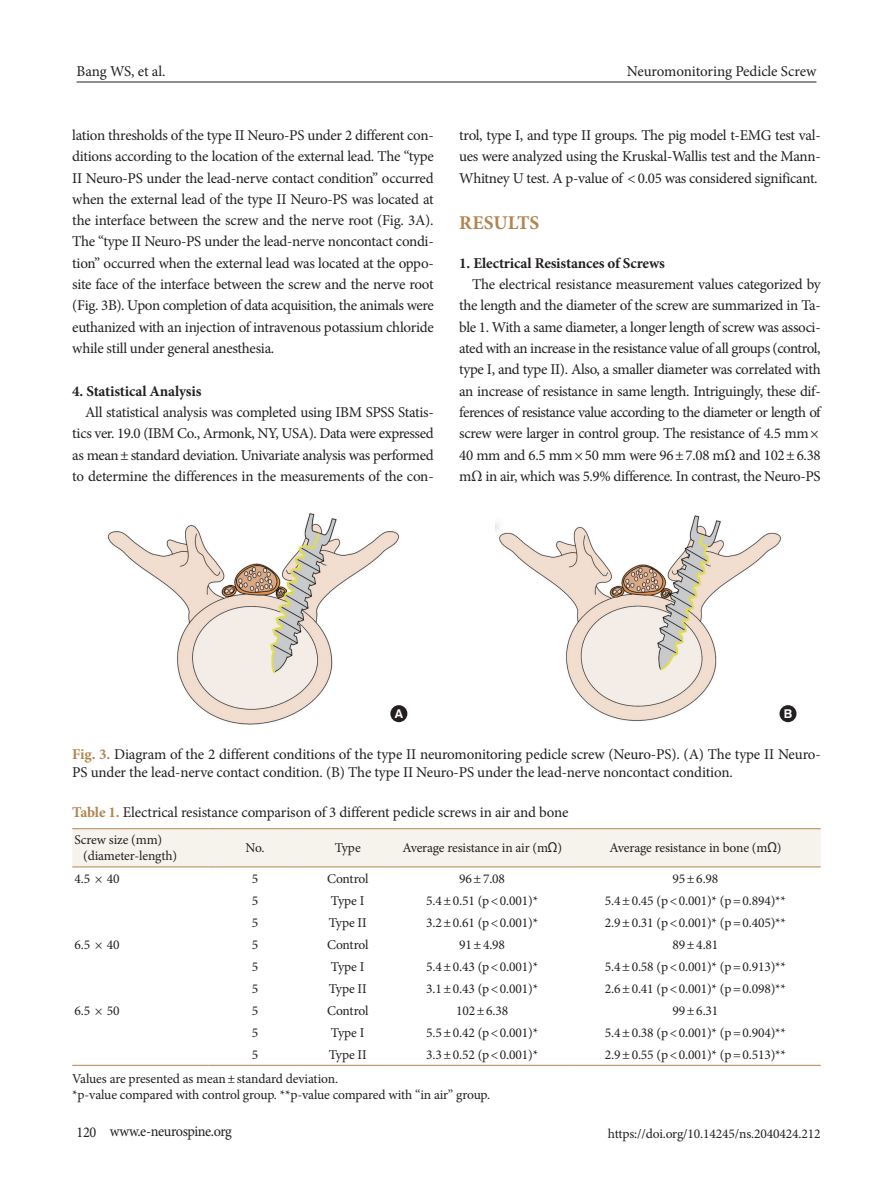
<style>
.page{position:relative;width:893px;height:1191px;background:#fff}
.page>*{position:absolute;margin:0;border:0;box-sizing:border-box;transform-origin:0 0}
.대제목{font:700 19.5px "Minion Pro";color:#b28450}
.본문{font:15px/21.3px "Minion Pro";letter-spacing:-.02em;color:#231f20;text-align:justify}
.표그림캡션{font:15px/18px "Minion Pro";letter-spacing:-.01em;color:#231f20}
.중제목{font:700 15px "Minion Pro";letter-spacing:-.01em;color:#231f20}
.본문-2{font:15px "Minion Pro";letter-spacing:-.02em;color:#231f20;scale:.95 1}
.표본문{font:13.5px "Minion Pro";letter-spacing:-.01em;color:#231f20}
.표항목{font:13.5px/16.2px "Minion Pro";letter-spacing:-.01em;color:#231f20}
.t1{font:700 12.15px "Swiss 721 BT";color:#fff}
.s1{font-size:15.75px}
.s2{font-weight:700;color:#b28450}
.s3{font-family:"Myriad Pro";font-size:14.4px}
</style>
<div class="page">
<hr style="left:77px;top:82px;width:739px;height:1px;background:#231f20">
<img style="left:107px;top:513px;width:298px;height:212px">
<img style="left:495px;top:515px;width:290px;height:207px">
<div style="left:390px;top:705px;width:17px;height:17px;background:#231f20;border-radius:50%"></div>
<div style="left:779px;top:705px;width:17px;height:17px;background:#231f20;border-radius:50%"></div>
<div style="left:72px;top:829px;width:749px;height:37px;background:#f6f3ed"></div>
<hr style="left:72px;top:828px;width:137px;height:1px;background:#b28450">
<hr style="left:209px;top:828px;width:92px;height:1px;background:#b28450">
<hr style="left:301px;top:828px;width:93px;height:1px;background:#b28450">
<hr style="left:394px;top:828px;width:176px;height:1px;background:#b28450">
<hr style="left:570px;top:828px;width:251px;height:1px;background:#b28450">
<hr style="left:72px;top:866px;width:137px;height:1px;background:#b28450">
<hr style="left:209px;top:866px;width:92px;height:1px;background:#b28450">
<hr style="left:301px;top:866px;width:93px;height:1px;background:#b28450">
<hr style="left:394px;top:866px;width:176px;height:1px;background:#b28450">
<hr style="left:570px;top:866px;width:251px;height:1px;background:#b28450">
<hr style="left:72px;top:1065px;width:137px;height:1px;background:#b28450">
<hr style="left:209px;top:1065px;width:92px;height:1px;background:#b28450">
<hr style="left:301px;top:1065px;width:93px;height:1px;background:#b28450">
<hr style="left:394px;top:1065px;width:176px;height:1px;background:#b28450">
<hr style="left:570px;top:1065px;width:251px;height:1px;background:#b28450">
<p class="본문" style="left:77px;top:61px;width:91px">Bang WS, et al.</p>
<p class="본문" style="left:627px;top:61px;width:191px">Neuromonitoring Pedicle Screw</p>
<p class="본문" style="left:72px;top:125px;width:363px">lation thresholds of the type II Neuro-PS under 2 different con&shy;ditions according to the location of the external lead. The “type II Neuro-PS under the lead-nerve contact condition” occurred when the external lead of the type II Neuro-PS was located at the interface between the screw and the nerve root (Fig. 3A).<br>The “type II Neuro-PS under the lead-nerve noncontact condi&shy;tion” occurred when the external lead was located at the oppo&shy;site face of the interface between the screw and the nerve root (Fig. 3B). Upon completion of data acquisition, the animals were euthanized with an injection of intravenous potassium chloride while still under general anesthesia.</p>
<p class="중제목" style="left:72px;top:380px;width:131px">4. Statistical Analysis</p>
<p class="본문" style="left:72px;top:401px;width:363px;text-indent:13px">All statistical analysis was completed using IBM SPSS Statis&shy;tics ver. 19.0 (IBM Co., Armonk, NY, USA). Data were expressed as mean± standard deviation. Univariate analysis was performed to determine the differences in the measurements of the con-</p>
<p class="본문" style="left:459px;top:125px;width:363px">trol, type I, and type II groups. The pig model t-EMG test val&shy;ues were analyzed using the Kruskal-Wallis test and the Mann-Whitney U test. A p-value of &lt; 0.05 was considered significant.</p>
<p class="대제목" style="left:459px;top:209px;width:82px">RESULTS</p>
<p class="중제목" style="left:459px;top:252px;width:207px">1. Electrical Resistances of Screws</p>
<p class="본문" style="left:459px;top:274px;width:363px;text-indent:13px">The electrical resistance measurement values categorized by the length and the diameter of the screw are summarized in Ta&shy;ble 1. With a same diameter, a longer length of screw was associ&shy;ated with an increase in the resistance value of all groups (control, type I, and type II). Also, a smaller diameter was correlated with an increase of resistance in same length. Intriguingly, these dif&shy;ferences of resistance value according to the diameter or length of screw were larger in control group. The resistance of 4.5 mm× 40 mm and 6.5 mm× 50 mm were 96± 7.08 m<span class="s1">Ω</span> and 102± 6.38 m<span class="s1">Ω</span> in air, which was 5.9% difference. In contrast, the Neuro-PS</p>
<p class="t1" style="left:395px;top:706px;width:10px">A</p>
<p class="t1" style="left:784px;top:706px;width:10px">B</p>
<p class="표그림캡션" style="left:72px;top:745px;width:750px"><span class="s2">Fig. 3.</span> Diagram of the 2 different conditions of the type II neuromonitoring pedicle screw (Neuro-PS). (A) The type II Neuro-<br>PS under the lead-nerve contact condition. (B) The type II Neuro-PS under the lead-nerve noncontact condition.</p>
<p class="표그림캡션" style="left:72px;top:803px;width:498px"><span class="s2">Table 1.</span> Electrical resistance comparison of 3 different pedicle screws in air and bone</p>
<p class="표항목" style="left:83px;top:831px;width:95px;text-indent:-9px">Screw size (mm) (diameter-length)</p>
<p class="표항목" style="left:245px;top:840px;width:20px">No.</p>
<p class="표항목" style="left:335px;top:840px;width:28px">Type</p>
<p class="표항목" style="left:402px;top:840px;width:161px">Average resistance in air (m<span class="s3">Ω</span>)</p>
<p class="표항목" style="left:610px;top:840px;width:173px">Average resistance in bone (m<span class="s3">Ω</span>)</p>
<p class="표본문" style="left:74px;top:869px;width:47px">4.5 × 40</p>
<p class="표본문" style="left:252px;top:869px;width:8px">5</p>
<p class="표본문" style="left:327px;top:869px;width:43px">Control</p>
<p class="표본문" style="left:459px;top:869px;width:47px">96 ± 7.08</p>
<p class="표본문" style="left:673px;top:869px;width:47px">95 ± 6.98</p>
<p class="표본문" style="left:252px;top:891px;width:8px">5</p>
<p class="표본문" style="left:331px;top:891px;width:35px">Type I</p>
<p class="표본문" style="left:426px;top:891px;width:114px">5.4 ± 0.51 (p &lt; 0.001)*</p>
<p class="표본문" style="left:605px;top:891px;width:183px">5.4 ± 0.45 (p &lt; 0.001)* (p = 0.894)**</p>
<p class="표본문" style="left:252px;top:913px;width:8px">5</p>
<p class="표본문" style="left:329px;top:913px;width:39px">Type II</p>
<p class="표본문" style="left:426px;top:913px;width:114px">3.2 ± 0.61 (p &lt; 0.001)*</p>
<p class="표본문" style="left:605px;top:913px;width:183px">2.9 ± 0.31 (p &lt; 0.001)* (p = 0.405)**</p>
<p class="표본문" style="left:74px;top:935px;width:47px">6.5 × 40</p>
<p class="표본문" style="left:252px;top:935px;width:8px">5</p>
<p class="표본문" style="left:327px;top:935px;width:43px">Control</p>
<p class="표본문" style="left:459px;top:935px;width:47px">91 ± 4.98</p>
<p class="표본문" style="left:673px;top:935px;width:47px">89 ± 4.81</p>
<p class="표본문" style="left:252px;top:957px;width:8px">5</p>
<p class="표본문" style="left:331px;top:957px;width:35px">Type I</p>
<p class="표본문" style="left:426px;top:957px;width:114px">5.4 ± 0.43 (p &lt; 0.001)*</p>
<p class="표본문" style="left:605px;top:957px;width:183px">5.4 ± 0.58 (p &lt; 0.001)* (p = 0.913)**</p>
<p class="표본문" style="left:252px;top:979px;width:8px">5</p>
<p class="표본문" style="left:329px;top:979px;width:39px">Type II</p>
<p class="표본문" style="left:426px;top:979px;width:114px">3.1 ± 0.43 (p &lt; 0.001)*</p>
<p class="표본문" style="left:605px;top:979px;width:183px">2.6 ± 0.41 (p &lt; 0.001)* (p = 0.098)**</p>
<p class="표본문" style="left:74px;top:1001px;width:47px">6.5 × 50</p>
<p class="표본문" style="left:252px;top:1001px;width:8px">5</p>
<p class="표본문" style="left:327px;top:1001px;width:43px">Control</p>
<p class="표본문" style="left:456px;top:1001px;width:54px">102 ± 6.38</p>
<p class="표본문" style="left:673px;top:1001px;width:47px">99 ± 6.31</p>
<p class="표본문" style="left:252px;top:1023px;width:8px">5</p>
<p class="표본문" style="left:331px;top:1023px;width:35px">Type I</p>
<p class="표본문" style="left:426px;top:1023px;width:114px">5.5 ± 0.42 (p &lt; 0.001)*</p>
<p class="표본문" style="left:605px;top:1023px;width:183px">5.4 ± 0.38 (p &lt; 0.001)* (p = 0.904)**</p>
<p class="표본문" style="left:252px;top:1045px;width:8px">5</p>
<p class="표본문" style="left:329px;top:1045px;width:39px">Type II</p>
<p class="표본문" style="left:426px;top:1045px;width:114px">3.3 ± 0.52 (p &lt; 0.001)*</p>
<p class="표본문" style="left:605px;top:1045px;width:183px">2.9 ± 0.55 (p &lt; 0.001)* (p = 0.513)**</p>
<p class="표본문" style="left:72px;top:1069px;width:267px">Values are presented as mean ± standard deviation.</p>
<p class="표본문" style="left:72px;top:1086px;width:419px">*p-value compared with control group. **p-value compared with “in air” group.</p>
<p class="본문-2" style="left:77px;top:1121px;width:165px">120 www.e-neurospine.org</p>
<p class="표본문" style="left:608px;top:1124px;width:214px">https://doi.org/10.14245/ns.2040424.212</p>
</div>
